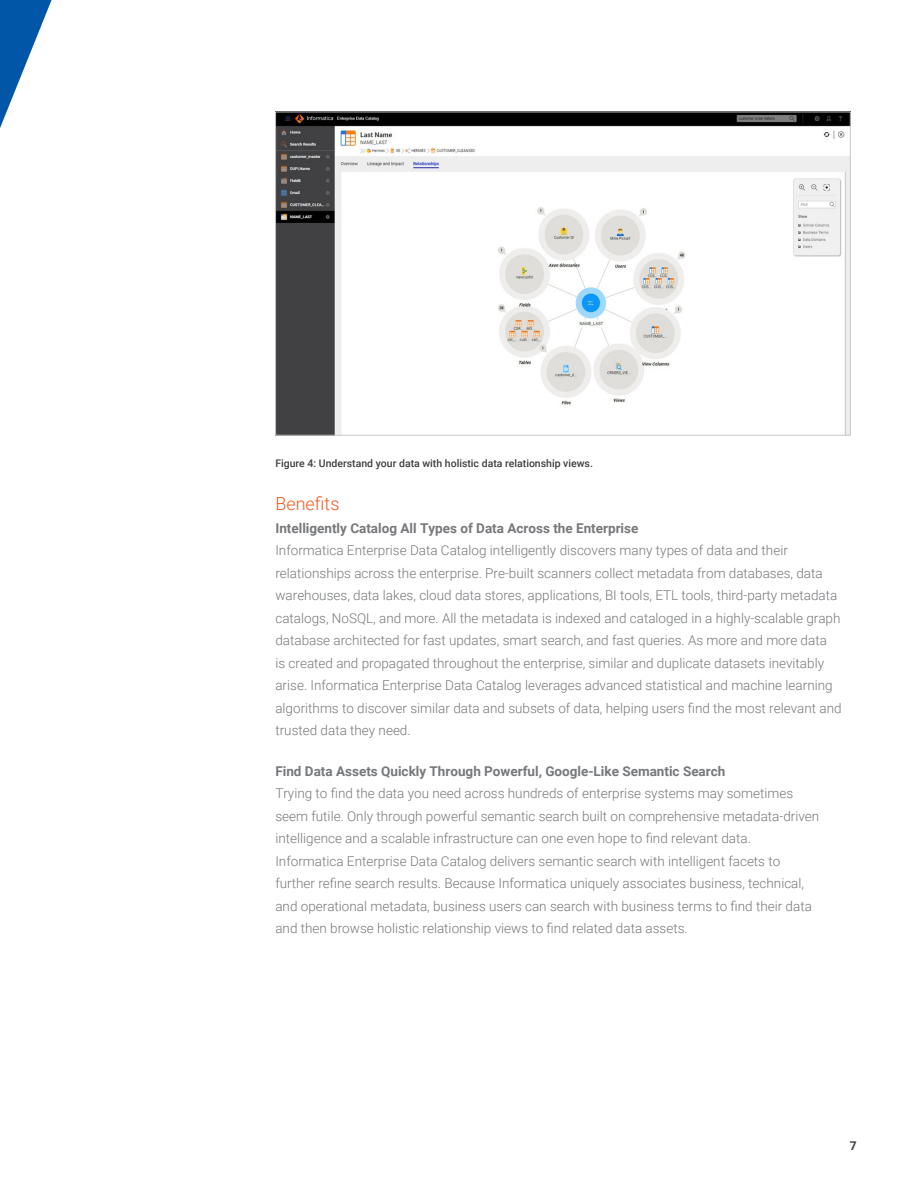
<style>
.page{position:relative;width:918px;height:1188px;background:#fff}
.page>*{position:absolute;margin:0;border:0;box-sizing:border-box;transform-origin:0 0}
._8__Captions{font:300 18px "Roboto";color:#f15921}
._8__Captions-2{font:300 13.5px/22.5px "Roboto";color:#76787b}
._5__Body_Copy{font:300 13.5px/22.5px "Roboto";color:#76787b}
._4__Main_Copy_Subhea{font:700 13.5px "Roboto";color:#76787b}
._0__Page_Footer_and{font:700 12px "Roboto";color:#3e3e3f}
._8__Captions-3{font:500 10.5px "Roboto";color:#3e3e3f}
.s1{font-weight:700}
</style>
<div class="page">
<svg style="left:0;top:0;width:52px;height:128px"></svg>
<img style="left:277px;top:114px;width:572px;height:319px">
<p class="_8__Captions-3" style="left:275px;top:456px;width:319px">Figure 4: Understand your data with holistic data relationship views.</p>
<p class="_8__Captions" style="left:275px;top:491px;width:66px">Benefits</p>
<p class="_8__Captions-2" style="left:275px;top:516px;width:568px"><span class="s1">Intelligently Catalog All Types of Data Across the Enterprise<br></span>Informatica Enterprise Data Catalog intelligently discovers many types of data and their relationships across the enterprise. Pre-built scanners collect metadata from databases, data warehouses, data lakes, cloud data stores, applications, BI tools, ETL tools, third-party metadata catalogs, NoSQL, and more. All the metadata is indexed and cataloged in a highly-scalable graph database architected for fast updates, smart search, and fast queries. As more and more data<br>is created and propagated throughout the enterprise, similar and duplicate datasets inevitably arise. Informatica Enterprise Data Catalog leverages advanced statistical and machine learning algorithms to discover similar data and subsets of data, helping users find the most relevant and trusted data they need.</p>
<p class="_4__Main_Copy_Subhea" style="left:275px;top:761px;width:452px">Find Data Assets Quickly Through Powerful, Google-Like Semantic Search</p>
<p class="_5__Body_Copy" style="left:275px;top:782px;width:545px">Trying to find the data you need across hundreds of enterprise systems may sometimes seem futile. Only through powerful semantic search built on comprehensive metadata-driven intelligence and a scalable infrastructure can one even hope to find relevant data.</p>
<p class="_5__Body_Copy" style="left:275px;top:849px;width:538px">Informatica Enterprise Data Catalog delivers semantic search with intelligent facets to further refine search results. Because Informatica uniquely associates business, technical, and operational metadata, business users can search with business terms to find their data and then browse holistic relationship views to find related data assets.</p>
<p class="_0__Page_Footer_and" style="left:850px;top:1138px;width:8px">7</p>
</div>
